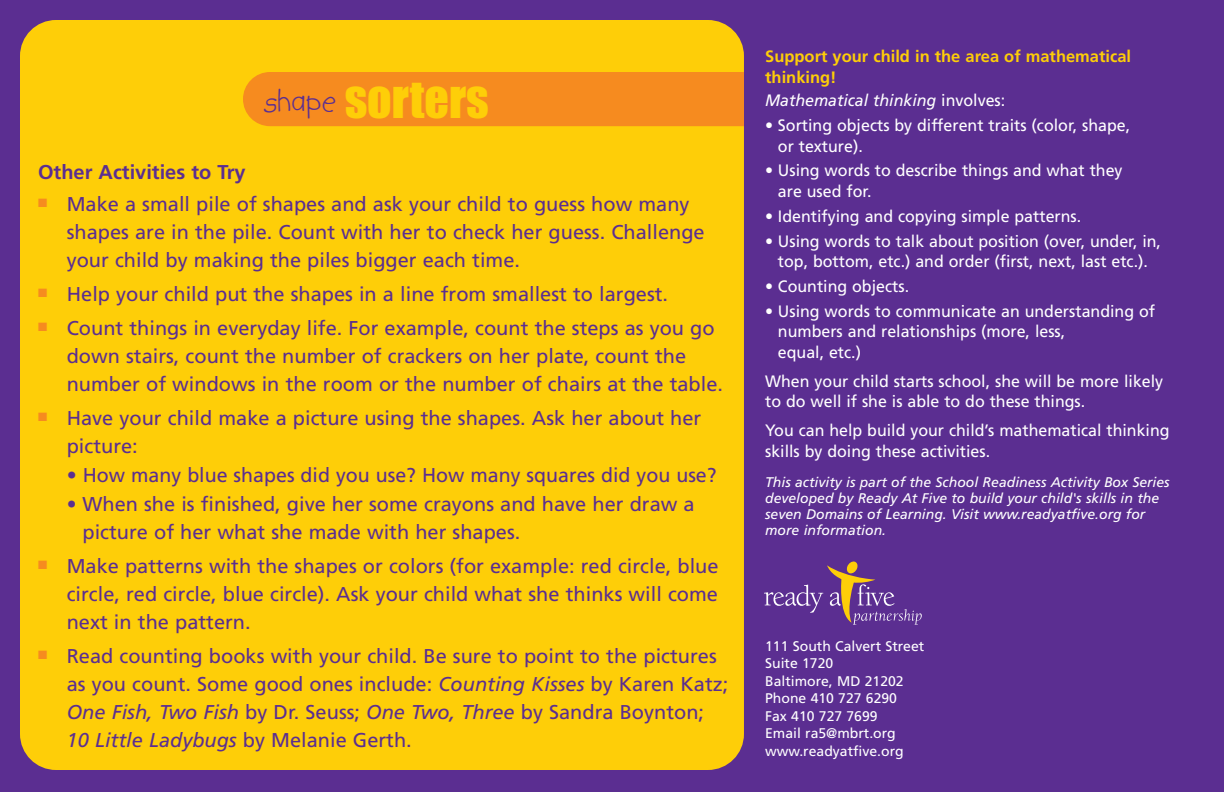
<style>
.page{position:relative;width:1224px;height:792px;background:#5b2e91}
.page>*{position:absolute;margin:0;border:0;box-sizing:border-box;transform-origin:0 0}
.t1{font:48px "Impact";color:#fece08}
.t2{font:20px/28px "Frutiger";color:#5b2e91}
.t3{font:700 20px "Frutiger";color:#5b2e91}
.t4{font:16.4px/20.4px "Frutiger";color:#fff}
.t5{font:700 16.4px/20.4px "Frutiger";color:#fece08}
.t6{font:italic 16.4px "Frutiger";color:#fff}
.t7{font:italic 14px/16px "Frutiger";color:#fff}
.t8{font:14px/17.6px "Frutiger";color:#fff}
.s1{font-family:"Kidprint";font-size:36px;color:#5b2e91}
.s2{font-style:italic}
.s3{font-style:normal}
</style>
<div class="page">
<div style="left:20px;top:20px;width:724px;height:750px;background:#fece08;border-radius:36px"></div>
<div style="left:243px;top:72px;width:581px;height:54px;background:#f68b1f;border-radius:27px"></div>
<svg style="left:764px;top:561px;width:158px;height:64px"></svg>
<div style="left:744px;top:50px;width:211px;height:164px;background:#5b2e91"></div>
<h1 class="t1" style="left:264px;top:73px;width:227px"><span class="s1">shape</span> SORTERS</h1>
<p class="t3" style="left:38px;top:164px;width:209px">Other Activities to Try</p>
<p class="t2" style="left:67px;top:192px;width:639px;text-indent:-29px"><sup>■</sup> Make a small pile of shapes and ask your child to guess how many shapes are in the pile. Count with her to check her guess. Challenge your child by making the piles bigger each time.</p>
<p class="t2" style="left:38px;top:282px;width:632px"><sup>■</sup> Help your child put the shapes in a line from smallest to largest.</p>
<p class="t2" style="left:67px;top:315px;width:658px;text-indent:-29px"><sup>■</sup> Count things in everyday life. For example, count the steps as you go down stairs, count the number of crackers on her plate, count the number of windows in the room or the number of chairs at the table.</p>
<p class="t2" style="left:67px;top:405px;width:636px;text-indent:-29px"><sup>■</sup> Have your child make a picture using the shapes. Ask her about her picture:</p>
<p class="t2" style="left:67px;top:463px;width:651px">• How many blue shapes did you use? How many squares did you use?</p>
<p class="t2" style="left:82px;top:492px;width:614px;text-indent:-16px">• When she is finished, give her some crayons and have her draw a picture of her what she made with her shapes.</p>
<p class="t2" style="left:67px;top:554px;width:653px;text-align:justify;text-indent:-29px"><sup>■</sup> Make patterns with the shapes or colors (for example: red circle, blue circle, red circle, blue circle). Ask your child what she thinks will come next in the pattern.</p>
<p class="t2" style="left:67px;top:644px;width:663px;text-indent:-29px"><sup>■</sup> Read counting books with your child. Be sure to point to the pictures as you count. Some good ones include: <span class="s2">Counting Kisses</span> by Karen Katz; <span class="s2">One Fish, Two Fish</span> by Dr. Seuss; <span class="s2">One Two, Three</span> by Sandra Boynton; <span class="s2">10 Little Ladybugs</span> by Melanie Gerth.</p>
<p class="t5" style="left:765px;top:48px;width:368px">Support your child in the area of mathematical thinking!</p>
<p class="t6" style="left:765px;top:94px;width:242px">Mathematical thinking <span class="s3">involves:</span></p>
<p class="t4" style="left:778px;top:116px;width:354px;text-indent:-13px">• Sorting objects by different traits (color, shape, or texture).</p>
<p class="t4" style="left:778px;top:162px;width:346px;text-indent:-13px">• Using words to describe things and what they are used for.</p>
<p class="t4" style="left:765px;top:207px;width:318px">• Identifying and copying simple patterns.</p>
<p class="t4" style="left:765px;top:232px;width:397px;text-align:center">• Using words to talk about position (over, under, in, top, bottom, etc.) and order (first, next, last etc.).</p>
<p class="t4" style="left:765px;top:277px;width:145px">• Counting objects.</p>
<p class="t4" style="left:778px;top:302px;width:379px;text-indent:-13px">• Using words to communicate an understanding of numbers and relationships (more, less,<br>equal, etc.)</p>
<p class="t4" style="left:765px;top:372px;width:400px">When your child starts school, she will be more likely to do well if she is able to do these things.</p>
<p class="t4" style="left:765px;top:422px;width:406px">You can help build your child’s mathematical thinking skills by doing these activities.</p>
<p class="t7" style="left:765px;top:476px;width:406px">This activity is part of the School Readiness Activity Box Series developed by Ready At Five to build your child's skills in the seven Domains of Learning. Visit www.readyatfive.org for more information.</p>
<p class="t8" style="left:765px;top:638px;width:161px">111 South Calvert Street<br>Suite 1720<br>Baltimore, MD 21202<br>Phone 410 727 6290<br>Fax 410 727 7699<br>Email ra5@mbrt.org www.readyatfive.org</p>
</div>
